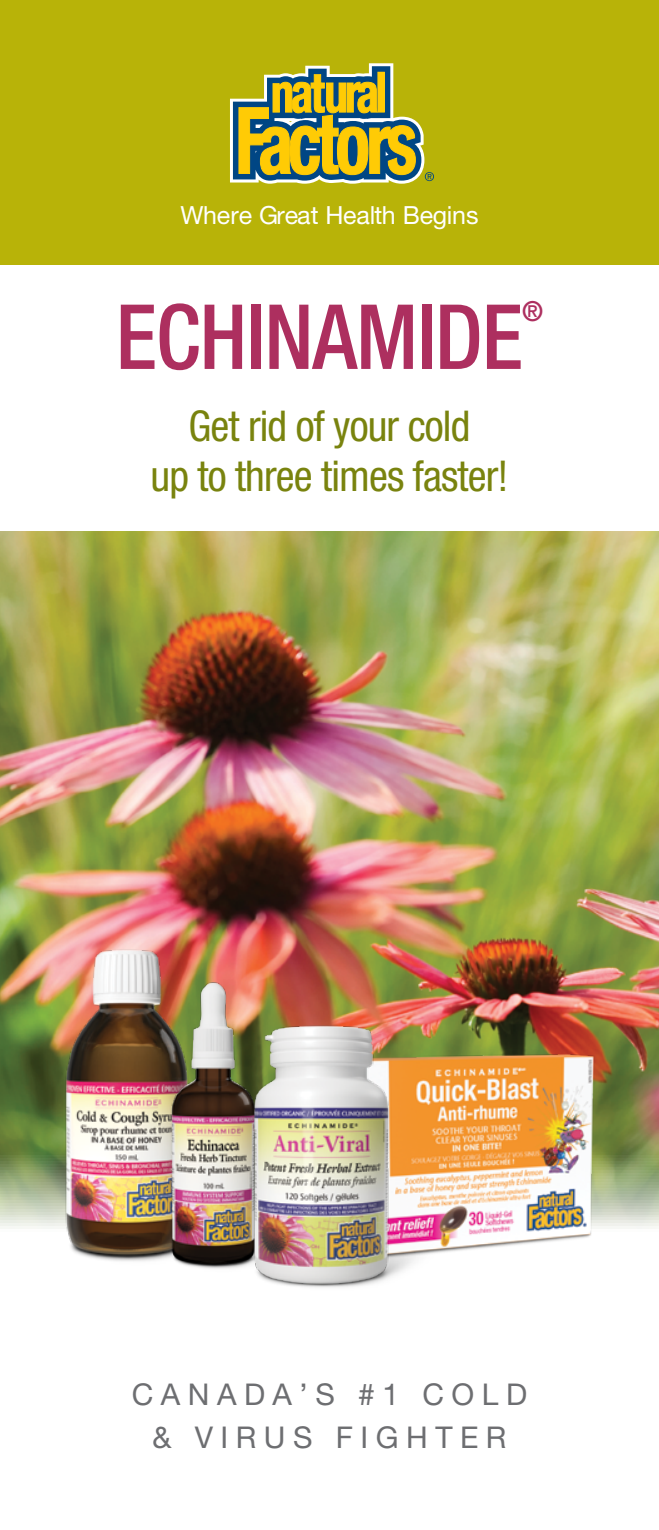
<style>
.page{position:relative;width:659px;height:1530px;background:#fff}
.page>*{position:absolute;margin:0;border:0;box-sizing:border-box;transform-origin:0 0}
.t1{font:500 condensed 90px "Helvetica Neue LT Pro";letter-spacing:-.01em;color:#ad2f5f;scale:.95 1}
.t2{font:condensed 42.5px/50px "Helvetica Neue LT Pro";letter-spacing:-.02em;color:#79830e;text-align:center}
.t3{font:30px/42.5px "Helvetica Neue LT Pro";letter-spacing:.25em;color:#6d6e71;text-align:center}
.t4{font:500 condensed 27.75px "Helvetica Neue LT Pro";color:#ad2f5f;scale:.95 1}
.t5{font:25px "Helvetica Neue LT Pro";color:#fff}
</style>
<div class="page">
<img style="left:0;top:531px;width:659px;height:698px">
<div style="left:0;top:0;width:659px;height:266px;background:#b8b308"></div>
<svg style="left:230px;top:63px;width:204px;height:121px"></svg>
<img style="left:0;top:949px;width:293px;height:334px">
<img style="left:290px;top:969px;width:353px;height:319px">
<p class="t5" style="left:180px;top:200px;width:300px">Where Great Health Begins</p>
<h1 class="t1" style="left:116px;top:283px;width:430px">ECHINAMIDE</h1>
<p class="t4" style="left:522px;top:294px;width:24px">®</p>
<p class="t2" style="left:151px;top:401px;width:359px">Get rid of your cold<br>up to three times faster!</p>
<p class="t3" style="left:132px;top:1373px;width:397px">CANADA’S #1 COLD &amp; VIRUS FIGHTER</p>
</div>
